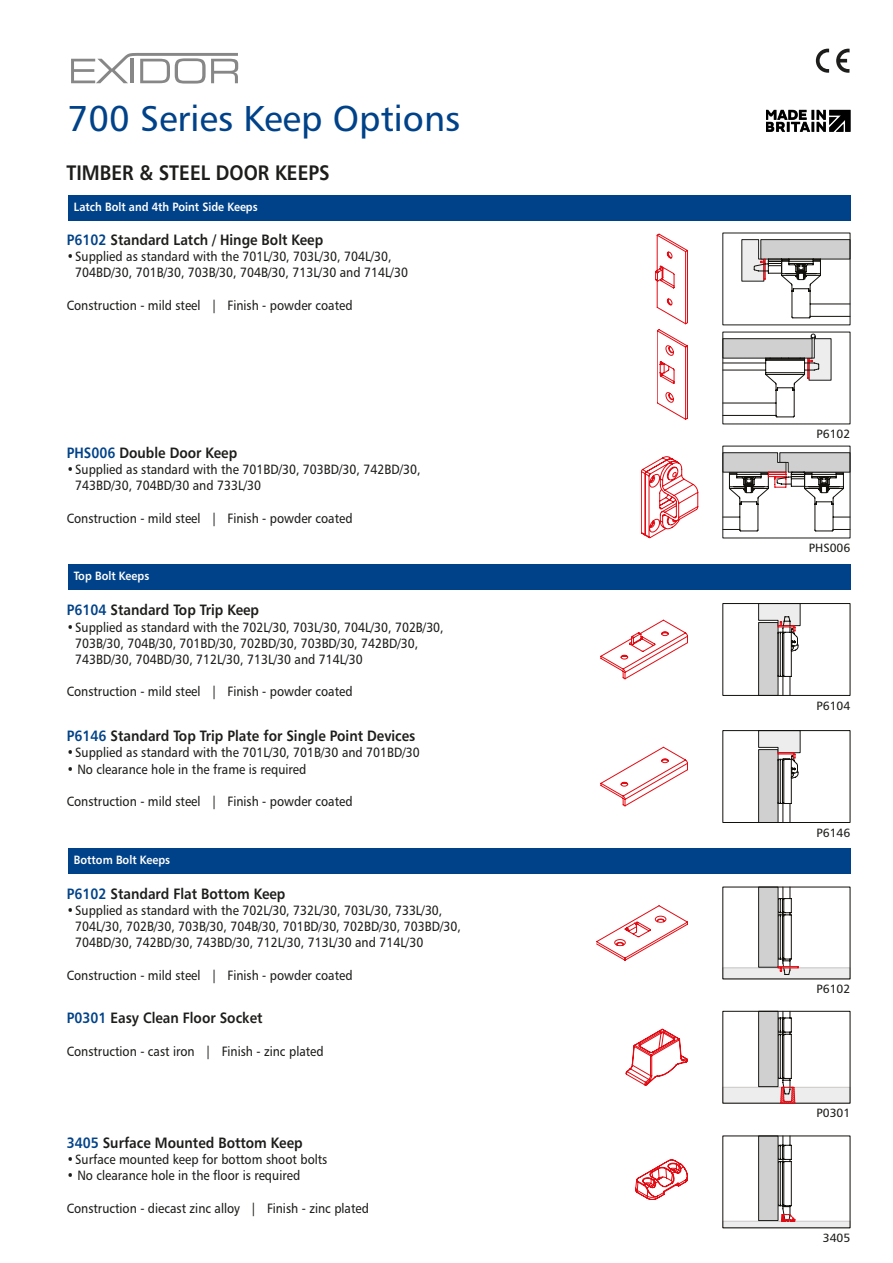
<style>
.page{position:relative;width:893px;height:1263px;background:#fff}
.page>*{position:absolute;margin:0;border:0;box-sizing:border-box;transform-origin:0 0}
.t1{font:36px "Humanist 777 BT Roman B";color:#004289}
.t2{font:21px "Humanist 777 BT Bold B";color:#1d1d1b;scale:.9 1}
.t3{font:15px "Humanist 777 BT Bold B";color:#1d1d1b;scale:.9 1}
.t4{font:13.5px/16.2px "Humanist 777 BT Roman B";color:#1d1d1b;scale:.9 1}
.t5{font:12px "Humanist 777 BT Bold B";color:#fff;scale:.9 1}
.t6{font:12px "Humanist 777 BT Roman B";color:#1d1d1b}
.s1{color:#004289}
</style>
<div class="page">
<svg style="left:71px;top:53px;width:167px;height:31px"></svg>
<div style="left:68px;top:195px;width:782px;height:26px;background:#004289"></div>
<div style="left:68px;top:848px;width:782px;height:26px;background:#004289"></div>
<div style="left:68px;top:564px;width:782px;height:25px;background:#004289"></div>
<svg style="left:636px;top:1159px;width:52px;height:41px"></svg>
<div style="left:723px;top:1221px;width:127px;height:7px;background:#ededed;border:1px solid #cac8c7"></div>
<div style="left:758px;top:1136px;width:20px;height:85px;background:#d0d0d0;border:1px solid #1d1d1b"></div>
<svg style="left:778px;top:1135px;width:17px;height:87px"></svg>
<svg style="left:626px;top:1029px;width:62px;height:57px"></svg>
<div style="left:723px;top:1087px;width:127px;height:16px;background:#ededed;border:1px solid #cac8c7"></div>
<div style="left:758px;top:1011px;width:20px;height:76px;background:#d0d0d0;border:1px solid #1d1d1b"></div>
<svg style="left:778px;top:1011px;width:17px;height:92px"></svg>
<div style="left:723px;top:968px;width:127px;height:11px;background:#ededed"></div>
<div style="left:723px;top:968px;width:127px;height:11px;border:1px solid #cac8c7"></div>
<svg style="left:596px;top:905px;width:92px;height:56px"></svg>
<div style="left:758px;top:887px;width:20px;height:80px;background:#d0d0d0;border:1px solid #1d1d1b"></div>
<svg style="left:778px;top:889px;width:20px;height:86px"></svg>
<svg style="left:655px;top:234px;width:195px;height:186px"></svg>
<svg style="left:601px;top:620px;width:87px;height:59px"></svg>
<div style="left:722px;top:603px;width:128px;height:93px;border:1px solid #12100b"></div>
<svg style="left:758px;top:603px;width:42px;height:93px"></svg>
<svg style="left:601px;top:747px;width:87px;height:59px"></svg>
<div style="left:722px;top:730px;width:128px;height:93px;border:1px solid #12100b"></div>
<svg style="left:758px;top:730px;width:42px;height:93px"></svg>
<svg style="left:641px;top:456px;width:57px;height:82px"></svg>
<svg style="left:722px;top:452px;width:128px;height:79px"></svg>
<svg style="left:836px;top:49px;width:14px;height:24px"></svg>
<svg style="left:816px;top:49px;width:13px;height:24px"></svg>
<img style="left:766px;top:110px;width:84px;height:21px">
<h1 class="t1" style="left:68px;top:96px;width:394px">700 Series Keep Options</h1>
<h2 class="t2" style="left:67px;top:159px;width:294px">TIMBER &amp; STEEL DOOR KEEPS</h2>
<p class="t5" style="left:74px;top:199px;width:206px">Latch Bolt and 4th Point Side Keeps</p>
<p class="t3" style="left:67px;top:230px;width:286px"><span class="s1">P6102</span> Standard Latch / Hinge Bolt Keep</p>
<p class="t4" style="left:75px;top:248px;width:371px;text-indent:-8px">•Supplied as standard with the 701L/30, 703L/30, 704L/30,<br>704BD/30, 701B/30, 703B/30, 704B/30, 713L/30 and 714L/30</p>
<p class="t4" style="left:67px;top:296px;width:319px">Construction - mild steel | Finish - powder coated</p>
<p class="t3" style="left:67px;top:443px;width:191px"><span class="s1">PHS006</span> Double Door Keep</p>
<p class="t4" style="left:75px;top:461px;width:385px;text-indent:-8px">•Supplied as standard with the 701BD/30, 703BD/30, 742BD/30,<br>743BD/30, 704BD/30 and 733L/30</p>
<p class="t4" style="left:67px;top:510px;width:319px">Construction - mild steel | Finish - powder coated</p>
<p class="t5" style="left:74px;top:568px;width:85px">Top Bolt Keeps</p>
<p class="t3" style="left:67px;top:601px;width:215px"><span class="s1">P6104</span> Standard Top Trip Keep</p>
<p class="t4" style="left:75px;top:618px;width:411px;text-indent:-8px">•Supplied as standard with the 702L/30, 703L/30, 704L/30, 702B/30,<br>703B/30, 704B/30, 701BD/30, 702BD/30, 703BD/30, 742BD/30,<br>743BD/30, 704BD/30, 712L/30, 713L/30 and 714L/30</p>
<p class="t4" style="left:67px;top:683px;width:319px">Construction - mild steel | Finish - powder coated</p>
<p class="t3" style="left:67px;top:726px;width:389px"><span class="s1">P6146</span> Standard Top Trip Plate for Single Point Devices</p>
<p class="t4" style="left:67px;top:744px;width:394px">•Supplied as standard with the 701L/30, 701B/30 and 701BD/30</p>
<p class="t4" style="left:67px;top:760px;width:268px">• No clearance hole in the frame is required</p>
<p class="t4" style="left:67px;top:793px;width:319px">Construction - mild steel | Finish - powder coated</p>
<p class="t5" style="left:74px;top:852px;width:108px">Bottom Bolt Keeps</p>
<p class="t3" style="left:67px;top:884px;width:245px"><span class="s1">P6102</span> Standard Flat Bottom Keep</p>
<p class="t4" style="left:75px;top:902px;width:430px;text-indent:-8px">•Supplied as standard with the 702L/30, 732L/30, 703L/30, 733L/30,<br>704L/30, 702B/30, 703B/30, 704B/30, 701BD/30, 702BD/30, 703BD/30,<br>704BD/30, 742BD/30, 743BD/30, 712L/30, 713L/30 and 714L/30</p>
<p class="t4" style="left:67px;top:967px;width:319px">Construction - mild steel | Finish - powder coated</p>
<p class="t3" style="left:67px;top:1008px;width:219px"><span class="s1">P0301</span> Easy Clean Floor Socket</p>
<p class="t4" style="left:67px;top:1042px;width:287px">Construction - cast iron | Finish - zinc plated</p>
<p class="t3" style="left:67px;top:1133px;width:264px"><span class="s1">3405</span> Surface Mounted Bottom Keep</p>
<p class="t4" style="left:67px;top:1151px;width:291px">•Surface mounted keep for bottom shoot bolts</p>
<p class="t4" style="left:67px;top:1167px;width:261px">• No clearance hole in the floor is required</p>
<p class="t4" style="left:67px;top:1199px;width:337px">Construction - diecast zinc alloy | Finish - zinc plated</p>
<p class="t6" style="left:816px;top:426px;width:35px">P6102</p>
<p class="t6" style="left:809px;top:541px;width:43px">PHS006</p>
<p class="t6" style="left:816px;top:698px;width:35px">P6104</p>
<p class="t6" style="left:816px;top:825px;width:35px">P6146</p>
<p class="t6" style="left:816px;top:981px;width:35px">P6102</p>
<p class="t6" style="left:816px;top:1106px;width:35px">P0301</p>
<p class="t6" style="left:823px;top:1230px;width:29px">3405</p>
</div>
